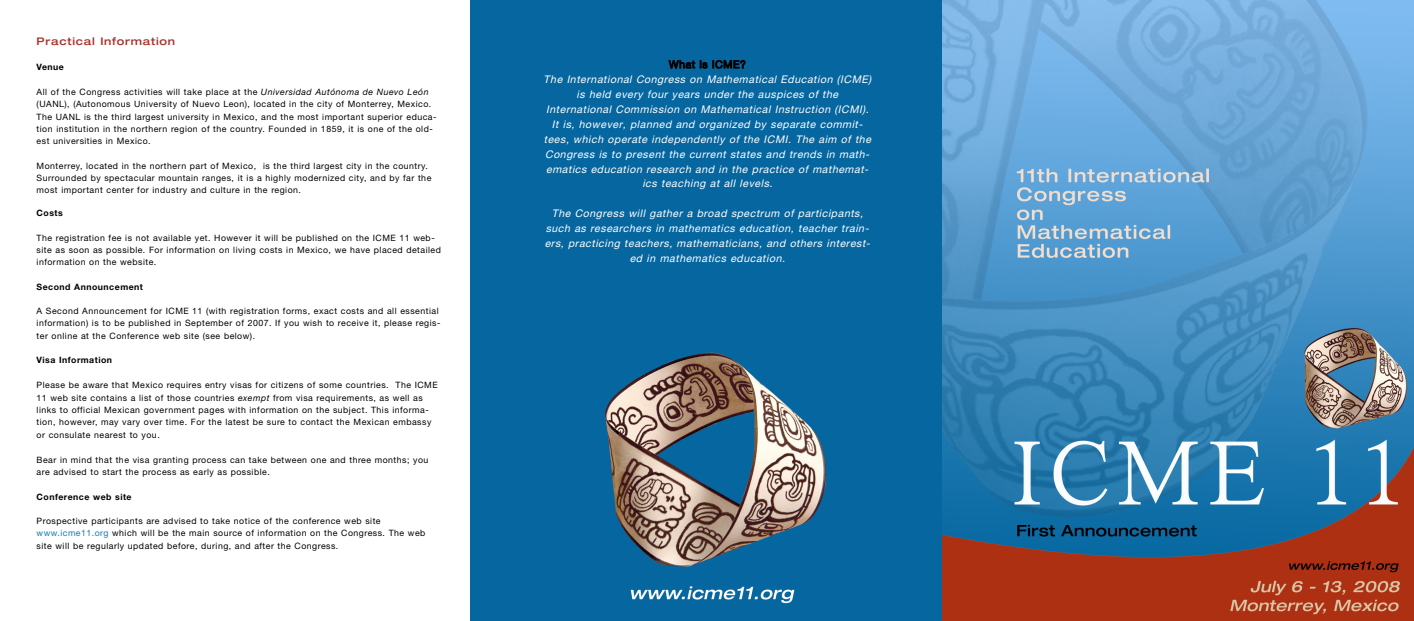
<style>
.page{position:relative;width:1414px;height:621px;background:#fff}
.page>*{position:absolute;margin:0;border:0;box-sizing:border-box;transform-origin:0 0}
.t1{font:italic 10.5px/14.9px "Ro Helvetica Roman";color:#fff;text-align:center}
.t2{font:500 expanded 10.5px "Helvetica Neue";letter-spacing:.075em;color:#a8322c}
.t3{font:10.5px "Ro Helvetica Roman";letter-spacing:.055em;color:#000}
.t4{font:8.75px/12.2px "Helvetica Neue";letter-spacing:.055em;color:#000}
.t5{font:700 8.75px "Helvetica Neue";letter-spacing:.055em;color:#000}
.s1{font-style:italic}
.s2{color:#137ab5}
</style>
<div class="page">
<img style="left:470px;top:0;width:944px;height:620px">
<p class="t2" style="left:37px;top:37px;width:140px">Practical Information</p>
<p class="t5" style="left:37px;top:64px;width:29px">Venue</p>
<p class="t4" style="left:37px;top:86px;width:401px">All of the Congress activities will take place at the <span class="s1">Universidad Autónoma de Nuevo León </span>(UANL), (Autonomous University of Nuevo Leon), located in the city of Monterrey, Mexico.<br>The UANL is the third largest university in Mexico, and the most important superior educa&shy;tion institution in the northern region of the country. Founded in 1859, it is one of the old&shy;est universities in Mexico.</p>
<p class="t4" style="left:37px;top:159px;width:396px">Monterrey, located in the northern part of Mexico, is the third largest city in the country.<br>Surrounded by spectacular mountain ranges, it is a highly modernized city, and by far the most important center for industry and culture in the region.</p>
<p class="t5" style="left:37px;top:209px;width:28px">Costs</p>
<p class="t4" style="left:37px;top:231px;width:406px">The registration fee is not available yet. However it will be published on the ICME 11 web&shy;site as soon as possible. For information on living costs in Mexico, we have placed detailed information on the website.</p>
<p class="t5" style="left:37px;top:283px;width:108px">Second Announcement</p>
<p class="t4" style="left:37px;top:304px;width:405px">A Second Announcement for ICME 11 (with registration forms, exact costs and all essential information) is to be published in September of 2007. If you wish to receive it, please regis&shy;ter online at the Conference web site (see below).</p>
<p class="t5" style="left:37px;top:357px;width:77px">Visa Information</p>
<p class="t4" style="left:37px;top:378px;width:403px">Please be aware that Mexico requires entry visas for citizens of some countries. The ICME 11 web site contains a list of those countries <span class="s1">exempt</span> from visa requirements, as well as links to official Mexican government pages with information on the subject. This informa&shy;tion, however, may vary over time. For the latest be sure to contact the Mexican embassy or consulate nearest to you.</p>
<p class="t4" style="left:37px;top:452px;width:393px">Bear in mind that the visa granting process can take between one and three months; you are advised to start the process as early as possible.</p>
<p class="t5" style="left:37px;top:493px;width:97px">Conference web site</p>
<p class="t4" style="left:37px;top:514px;width:390px">Prospective participants are advised to take notice of the conference web site <span class="s2">www.icme11.org</span> which will be the main source of information on the Congress. The web site will be regularly updated before, during, and after the Congress.</p>
<p class="t3" style="left:669px;top:58px;width:78px">What is ICME?</p>
<p class="t1" style="left:544px;top:72px;width:331px">The International Congress on Mathematical Education (ICME) is held every four years under the auspices of the International Commission on Mathematical Instruction (ICMI).<br>It is, however, planned and organized by separate commit&shy;tees, which operate independently of the ICMI. The aim of the Congress is to present the current states and trends in math&shy;ematics education research and in the practice of mathemat&shy;ics teaching at all levels.</p>
<p class="t1" style="left:545px;top:206px;width:329px">The Congress will gather a broad spectrum of participants, such as researchers in mathematics education, teacher train&shy;ers, practicing teachers, mathematicians, and others interest&shy;ed in mathematics education.</p>
</div>
